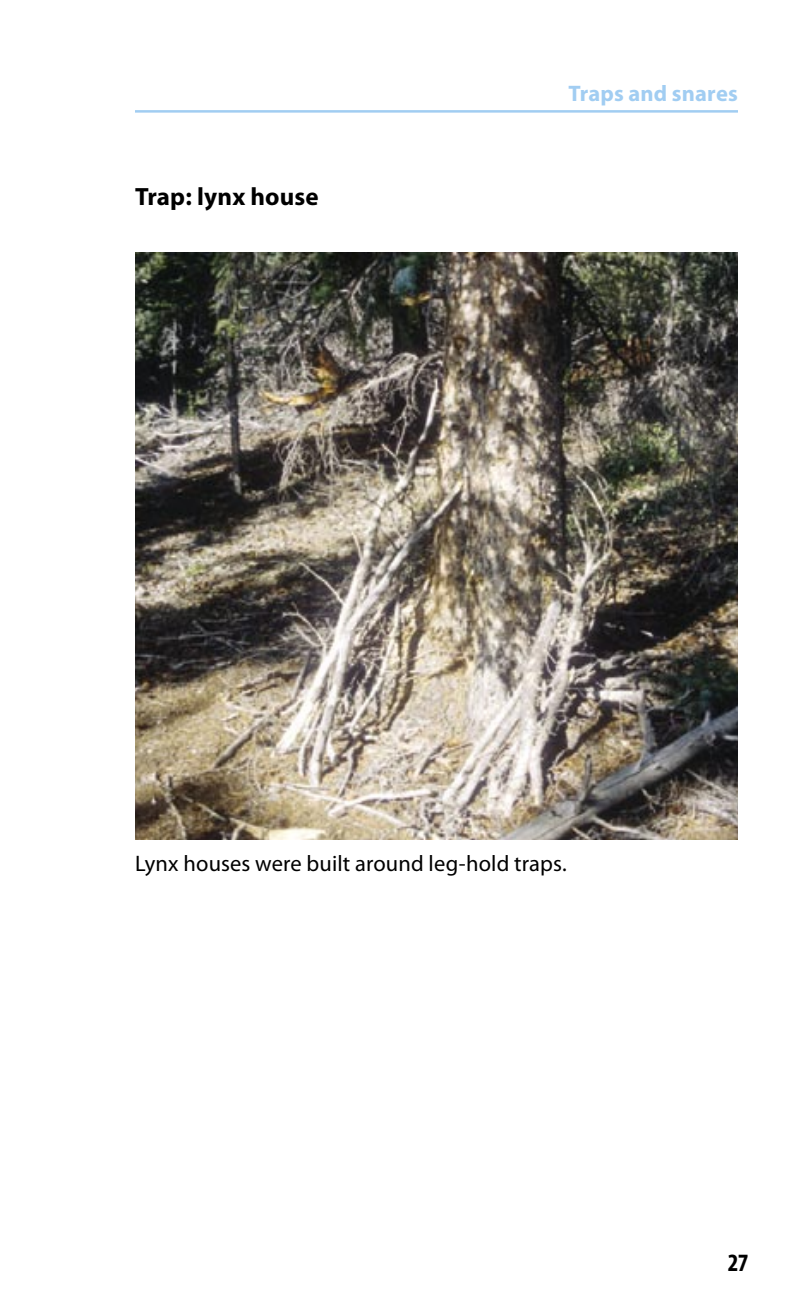
<style>
.page{position:relative;width:810px;height:1305px;background:#fff}
.page>*{position:absolute;margin:0;border:0;box-sizing:border-box;transform-origin:0 0}
.t1{font:700 25px "Myriad Pro";letter-spacing:.005em;color:#000}
.t2{font:700 condensed 25px "Myriad Pro";color:#000}
.t3{font:22.5px "Myriad Pro";letter-spacing:.005em;color:#000}
.t4{font:700 22.5px "Myriad Pro";letter-spacing:.01em;color:#a1cdf2}
</style>
<div class="page">
<img style="left:135px;top:252px;width:603px;height:588px">
<hr style="left:135px;top:110px;width:603px;height:3px;background:#a1cdf2">
<p class="t1" style="left:135px;top:183px;width:185px">Trap: lynx house</p>
<p class="t4" style="left:569px;top:81px;width:171px">Traps and snares</p>
<p class="t3" style="left:135px;top:851px;width:433px">Lynx houses were built around leg-hold traps.</p>
<p class="t2" style="left:728px;top:1249px;width:22px">27</p>
</div>
